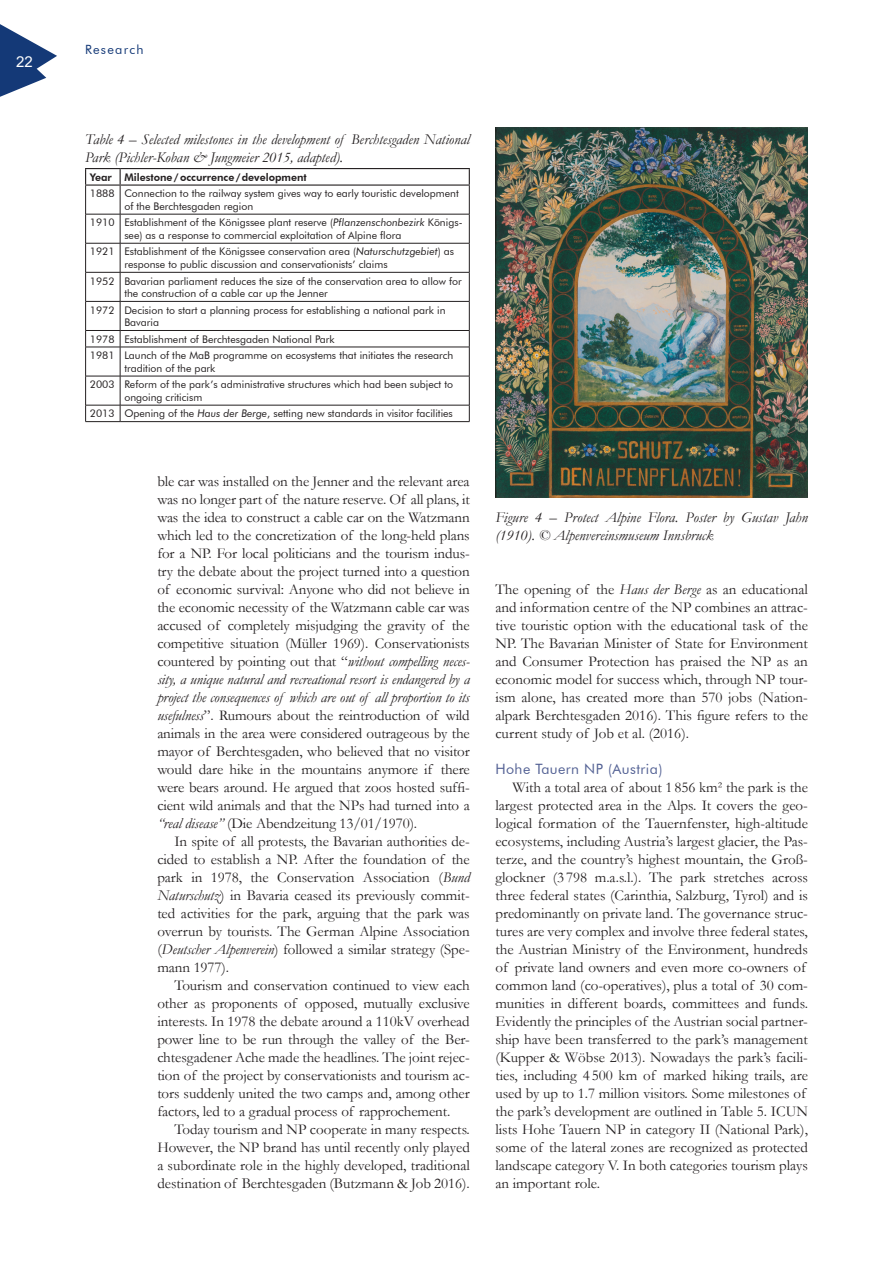
<style>
.page{position:relative;width:893px;height:1263px;background:#fff}
.page>*{position:absolute;margin:0;border:0;box-sizing:border-box;transform-origin:0 0}
.t1{font:15px/18px "Garamond";color:#231f20;text-align:justify}
.t2{font:italic 15px/18px "Garamond";color:#231f20}
.t3{font:15px "Arial";color:#fff}
.t4{font:14.25px "Futura BT";letter-spacing:.03em;color:#536194}
.t5{font:12.75px "Futura BT";letter-spacing:.1em;color:#143977}
.t6{font:10.5px/12.6px "Futura BT";color:#231f20}
.t7{font:800 10.5px "Futura BT";color:#231f20}
.s1{font-style:italic}
</style>
<div class="page">
<svg style="left:0;top:24px;width:57px;height:73px"></svg>
<img style="left:495px;top:128px;width:313px;height:369px">
<hr style="left:85px;top:214px;width:35px;height:1px;background:#231f20">
<hr style="left:120px;top:214px;width:349px;height:1px;background:#231f20">
<hr style="left:85px;top:243px;width:35px;height:1px;background:#231f20">
<hr style="left:120px;top:243px;width:349px;height:1px;background:#231f20">
<hr style="left:85px;top:272px;width:35px;height:1px;background:#231f20">
<hr style="left:120px;top:272px;width:349px;height:1px;background:#231f20">
<hr style="left:85px;top:301px;width:35px;height:1px;background:#231f20">
<hr style="left:120px;top:301px;width:349px;height:1px;background:#231f20">
<hr style="left:85px;top:330px;width:35px;height:1px;background:#231f20">
<hr style="left:120px;top:330px;width:349px;height:1px;background:#231f20">
<hr style="left:85px;top:347px;width:35px;height:1px;background:#231f20">
<hr style="left:120px;top:347px;width:349px;height:1px;background:#231f20">
<hr style="left:85px;top:376px;width:35px;height:1px;background:#231f20">
<hr style="left:120px;top:376px;width:349px;height:1px;background:#231f20">
<hr style="left:85px;top:405px;width:35px;height:1px;background:#231f20">
<hr style="left:120px;top:405px;width:349px;height:1px;background:#231f20">
<hr style="left:85px;top:421px;width:35px;height:1px;background:#231f20">
<hr style="left:120px;top:421px;width:349px;height:1px;background:#231f20">
<hr style="left:85px;top:168px;width:35px;height:1px;background:#231f20">
<svg style="left:85px;top:169px;width:1px;height:252px"></svg>
<hr style="left:120px;top:168px;width:350px;height:1px;background:#231f20">
<svg style="left:120px;top:169px;width:1px;height:252px"></svg>
<svg style="left:469px;top:169px;width:1px;height:252px"></svg>
<hr style="left:85px;top:184px;width:35px;height:2px;background:#231f20">
<hr style="left:120px;top:184px;width:350px;height:2px;background:#231f20">
<p class="t3" style="left:16px;top:51px;width:18px">22</p>
<p class="t5" style="left:85px;top:42px;width:60px">Research</p>
<p class="t2" style="left:85px;top:130px;width:386px">Table 4 – Selected milestones in the development of Berchtesgaden National<br>Park (Pichler-Koban &amp; Jungmeier 2015, adapted).</p>
<p class="t7" style="left:90px;top:171px;width:219px">Year Milestone/occurrence/development</p>
<p class="t6" style="left:124px;top:187px;width:336px;text-indent:-35px">1888 Connection to the railway system gives way to early touristic development of the Berchtesgaden region</p>
<p class="t6" style="left:124px;top:216px;width:340px;text-indent:-35px">1910 Establishment of the Königssee plant reserve (<span class="s1">Pflanzenschonbezirk</span> Königs&shy;see) as a response to commercial exploitation of Alpine flora</p>
<p class="t6" style="left:124px;top:245px;width:331px;text-indent:-35px">1921 Establishment of the Königssee conservation area (<span class="s1">Naturschutzgebiet</span>) as response to public discussion and conservationists’ claims</p>
<p class="t6" style="left:124px;top:274px;width:339px;text-indent:-35px">1952 Bavarian parliament reduces the size of the conservation area to allow for the construction of a cable car up the Jenner</p>
<p class="t6" style="left:124px;top:304px;width:323px;text-indent:-35px">1972 Decision to start a planning process for establishing a national park in<br>Bavaria</p>
<p class="t6" style="left:90px;top:331px;width:365px;line-height:16.5px">1978 Establishment of Berchtesgaden National Park<br>1981 Launch of the MaB programme on ecosystems that initiates the research</p>
<p class="t6" style="left:90px;top:360px;width:365px;line-height:16.5px;text-indent:35px">tradition of the park<br>2003 Reform of the park’s administrative structures which had been subject to</p>
<p class="t6" style="left:90px;top:389px;width:364px;line-height:16.5px;text-indent:35px">ongoing criticism<br>2013 Opening of the <span class="s1">Haus der Berge</span>, setting new standards in visitor facilities</p>
<p class="t1" style="left:157px;top:472px;width:314px">ble car was installed on the Jenner and the relevant area was no longer part of the nature reserve. Of all plans, it was the idea to construct a cable car on the Watzmann which led to the concretization of the long-held plans for a NP. For local politicians and the tourism indus&shy;try the debate about the project turned into a question of economic survival: Anyone who did not believe in the economic necessity of the Watzmann cable car was accused of completely misjudging the gravity of the competitive situation (Müller 1969). Conservationists countered by pointing out that “<span class="s1">without compelling neces&shy;sity, a unique natural and recreational resort is endangered by a project the consequences of which are out of all proportion to its usefulness</span>”. Rumours about the reintroduction of wild animals in the area were considered outrageous by the mayor of Berchtesgaden, who believed that no visitor would dare hike in the mountains anymore if there were bears around. He argued that zoos hosted suffi&shy;cient wild animals and that the NPs had turned into a <span class="s1">“real disease”</span> (Die Abendzeitung 13/01/1970).</p>
<p class="t1" style="left:157px;top:832px;width:314px;text-indent:17px">In spite of all protests, the Bavarian authorities de&shy;cided to establish a NP. After the foundation of the park in 1978, the Conservation Association (<span class="s1">Bund Naturschutz</span>) in Bavaria ceased its previously commit&shy;ted activities for the park, arguing that the park was overrun by tourists. The German Alpine Association (<span class="s1">Deutscher Alpenverein</span>) followed a similar strategy (Spe&shy;mann 1977).</p>
<p class="t1" style="left:157px;top:976px;width:314px;text-indent:17px">Tourism and conservation continued to view each other as proponents of opposed, mutually exclusive interests. In 1978 the debate around a 110kV overhead power line to be run through the valley of the Ber&shy;chtesgadener Ache made the headlines. The joint rejec&shy;tion of the project by conservationists and tourism ac&shy;tors suddenly united the two camps and, among other factors, led to a gradual process of rapprochement.</p>
<p class="t1" style="left:157px;top:1120px;width:314px;text-indent:17px">Today tourism and NP cooperate in many respects.<br>However, the NP brand has until recently only played a subordinate role in the highly developed, traditional destination of Berchtesgaden (Butzmann &amp; Job 2016).</p>
<p class="t2" style="left:495px;top:508px;width:314px">Figure 4 – Protect Alpine Flora. Poster by Gustav Jahn (1910). © Alpenvereinsmuseum Innsbruck</p>
<p class="t1" style="left:495px;top:580px;width:314px">The opening of the <span class="s1">Haus der Berge</span> as an educational and information centre of the NP combines an attrac&shy;tive touristic option with the educational task of the NP. The Bavarian Minister of State for Environment and Consumer Protection has praised the NP as an economic model for success which, through NP tour&shy;ism alone, has created more than 570 jobs (Nation&shy;alpark Berchtesgaden 2016). This figure refers to the current study of Job et al. (2016).</p>
<p class="t4" style="left:495px;top:760px;width:169px">Hohe Tauern NP (Austria)</p>
<p class="t1" style="left:495px;top:778px;width:314px;text-align:left;text-indent:17px">With a total area of about 1 856 km² the park is the largest protected area in the Alps. It covers the geo&shy;logical formation of the Tauernfenster, high-altitude ecosystems, including Austria’s largest glacier, the Pas&shy;terze, and the country’s highest mountain, the Groß&shy;glockner (3 798 m.a.s.l.). The park stretches across three federal states (Carinthia, Salzburg, Tyrol) and is predominantly on private land. The governance struc&shy;tures are very complex and involve three federal states, the Austrian Ministry of the Environment, hundreds of private land owners and even more co-owners of common land (co-operatives), plus a total of 30 com&shy;munities in different boards, committees and funds.<br>Evidently the principles of the Austrian social partner&shy;ship have been transferred to the park’s management (Kupper &amp; Wöbse 2013). Nowadays the park’s facili&shy;ties, including 4 500 km of marked hiking trails, are used by up to 1.7 million visitors. Some milestones of the park’s development are outlined in Table 5. ICUN lists Hohe Tauern NP in category II (National Park), some of the lateral zones are recognized as protected landscape category V. In both categories tourism plays an important role.</p>
</div>
